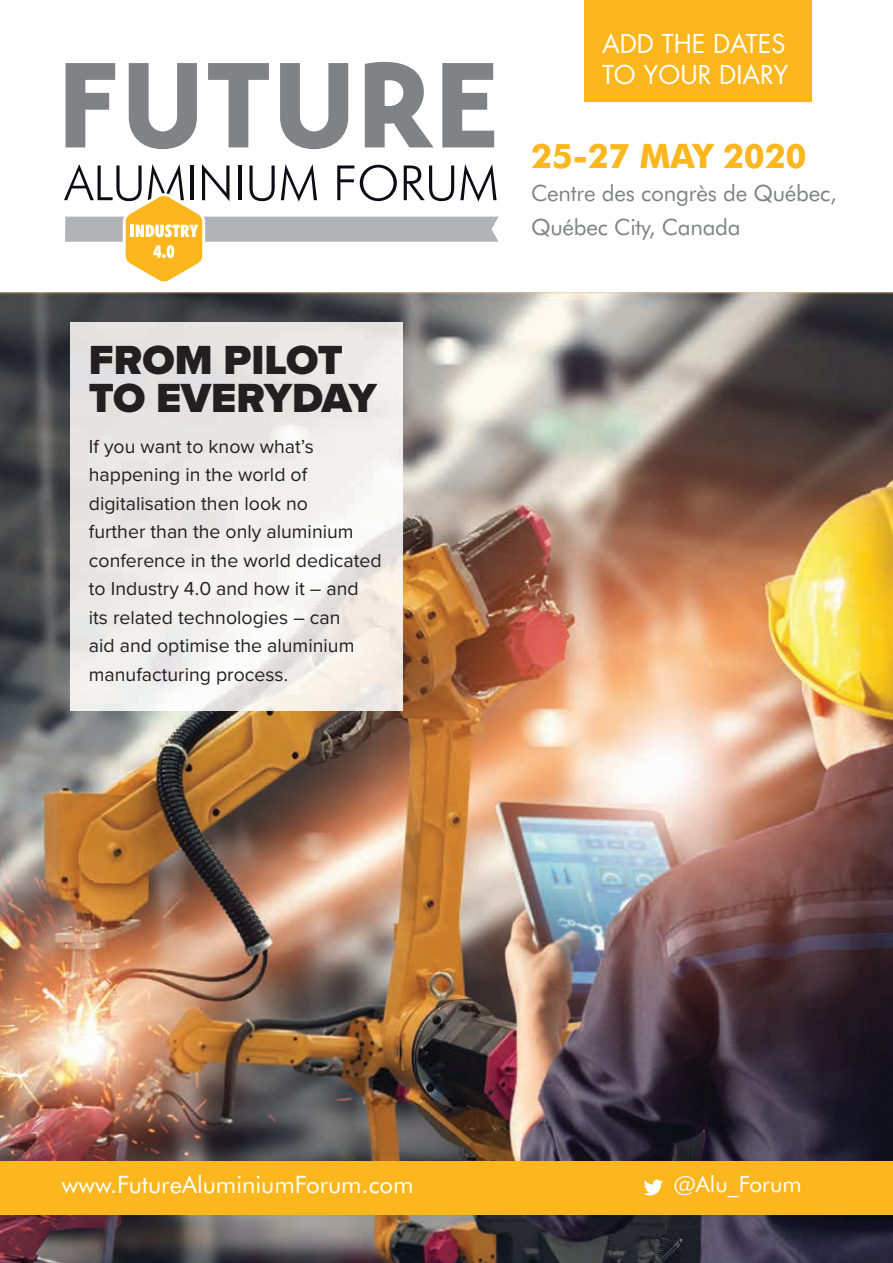
<style>
.page{position:relative;width:893px;height:1263px;background:#fff}
.page>*{position:absolute;margin:0;border:0;box-sizing:border-box;transform-origin:0 0}
.t1{font:900 42.15px/38px "Proxima Nova";color:#231f20}
.t2{font:700 33.75px "Futura BT";letter-spacing:-.01em;color:#fcb71f}
.t3{font:25.35px/30.3px "Futura LT";color:#fff}
.t4{font:24px "Futura BT";color:#fff}
.t5{font:22.5px/33.8px "Futura BT";letter-spacing:-.01em;color:#808285}
.t6{font:22.5px "Futura BT";color:#fff}
.t7{font:19.5px/28.5px "Proxima Nova";color:#231f20}
</style>
<div class="page">
<img style="left:0;top:292px;width:893px;height:971px">
<svg style="left:66px;top:63px;width:49px;height:84px"></svg>
<svg style="left:129px;top:63px;width:68px;height:86px"></svg>
<svg style="left:208px;top:63px;width:61px;height:84px"></svg>
<svg style="left:280px;top:63px;width:68px;height:86px"></svg>
<svg style="left:365px;top:61px;width:68px;height:86px"></svg>
<svg style="left:442px;top:63px;width:52px;height:84px"></svg>
<svg style="left:64px;top:164px;width:435px;height:118px"></svg>
<img style="left:71px;top:323px;width:332px;height:388px">
<div style="left:0;top:1161px;width:893px;height:53px;background:#fcb71f"></div>
<div style="left:584px;top:0;width:227px;height:102px;background:#fcb71f"></div>
<svg style="left:643px;top:1179px;width:20px;height:16px"></svg>
<p class="t3" style="left:602px;top:29px;width:188px">ADD THE DATES<br>TO YOUR DIARY</p>
<h1 class="t1" style="left:89px;top:341px;width:290px">FROM PILOT<br>TO EVERYDAY</h1>
<p class="t7" style="left:89px;top:431px;width:294px">If you want to know what’s happening in the world of digitalisation then look no<br>further than the only aluminium conference in the world dedicated to Industry 4.0 and how it – and its related technologies – can<br>aid and optimise the aluminium manufacturing process.</p>
<h2 class="t2" style="left:531px;top:135px;width:277px">25-27 MAY 2020</h2>
<p class="t5" style="left:531px;top:176px;width:307px">Centre des congrès de Québec,<br>Québec City, Canada</p>
<p class="t4" style="left:62px;top:1170px;width:353px">www.FutureAluminiumForum.com</p>
<p class="t6" style="left:673px;top:1171px;width:130px">@Alu_Forum</p>
</div>
